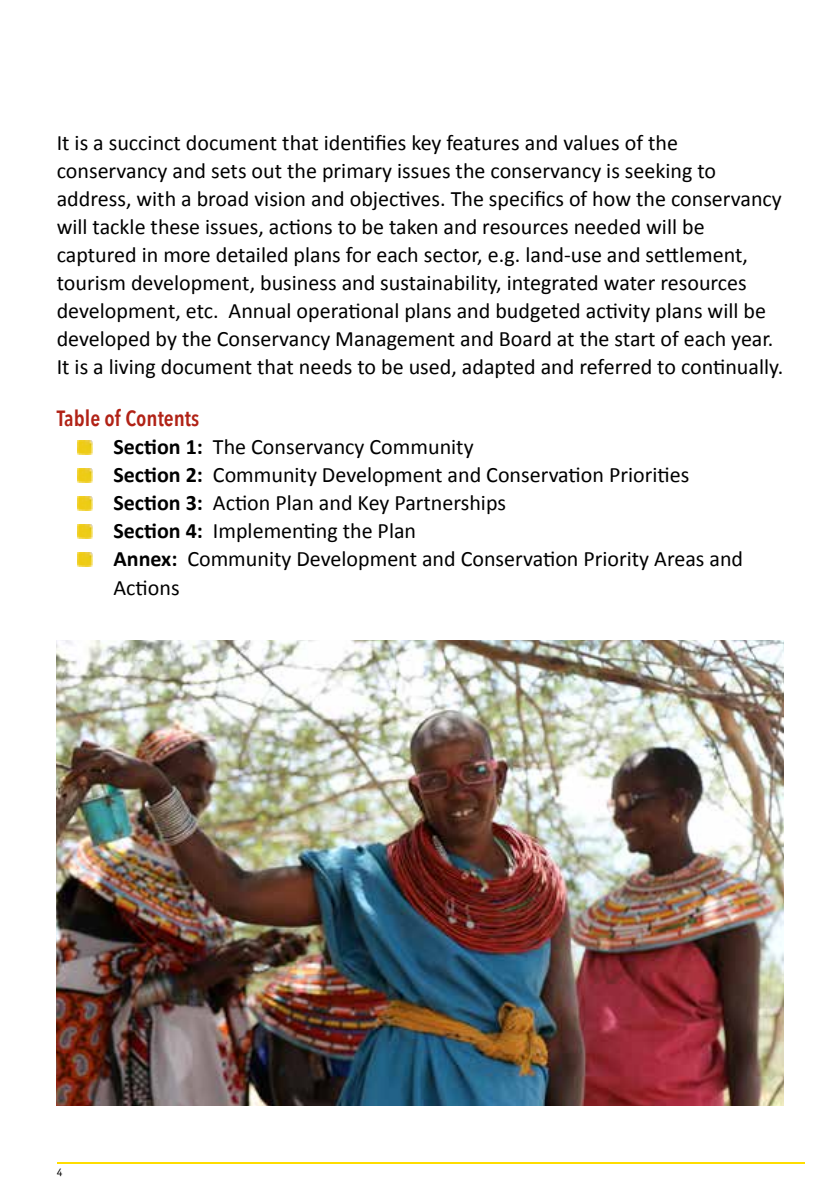
<style>
.page{position:relative;width:840px;height:1191px;background:#fff}
.page>*{position:absolute;margin:0;border:0;box-sizing:border-box;transform-origin:0 0}
.t1{font:22px/28px "Calibri";color:#000}
.t2{font:600 22px "Avenir Next Condensed";color:#b12216}
.t3{font:11.4px "Officina Sans";color:#000}
.s1{font-weight:700}
</style>
<div class="page">
<hr style="left:57px;top:1162px;width:746px;height:2px;background:#fd0">
<img style="left:77px;top:441px;width:16px;height:13px">
<img style="left:77px;top:469px;width:16px;height:13px">
<img style="left:77px;top:497px;width:16px;height:13px">
<img style="left:77px;top:525px;width:16px;height:13px">
<img style="left:77px;top:553px;width:16px;height:13px">
<img style="left:57px;top:641px;width:725px;height:465px">
<p class="t1" style="left:57px;top:128px;width:727px">It is a succinct document that identifies key features and values of the conservancy and sets out the primary issues the conservancy is seeking to address, with a broad vision and objectives. The specifics of how the conservancy will tackle these issues, actions to be taken and resources needed will be captured in more detailed plans for each sector, e.g. land-use and settlement, tourism development, business and sustainability, integrated water resources development, etc. Annual operational plans and budgeted activity plans will be developed by the Conservancy Management and Board at the start of each year.<br>It is a living document that needs to be used, adapted and referred to continually.</p>
<p class="t2" style="left:57px;top:400px;width:144px">Table of Contents</p>
<p class="t1" style="left:113px;top:433px;width:631px"><span class="s1">Section 1:</span> The Conservancy Community<br><span class="s1">Section 2:</span> Community Development and Conservation Priorities <span class="s1">Section 3:</span> Action Plan and Key Partnerships<br><span class="s1">Section 4:</span> Implementing the Plan<br><span class="s1">Annex:</span> Community Development and Conservation Priority Areas and Actions</p>
<p class="t3" style="left:57px;top:1166px;width:7px">4</p>
</div>
